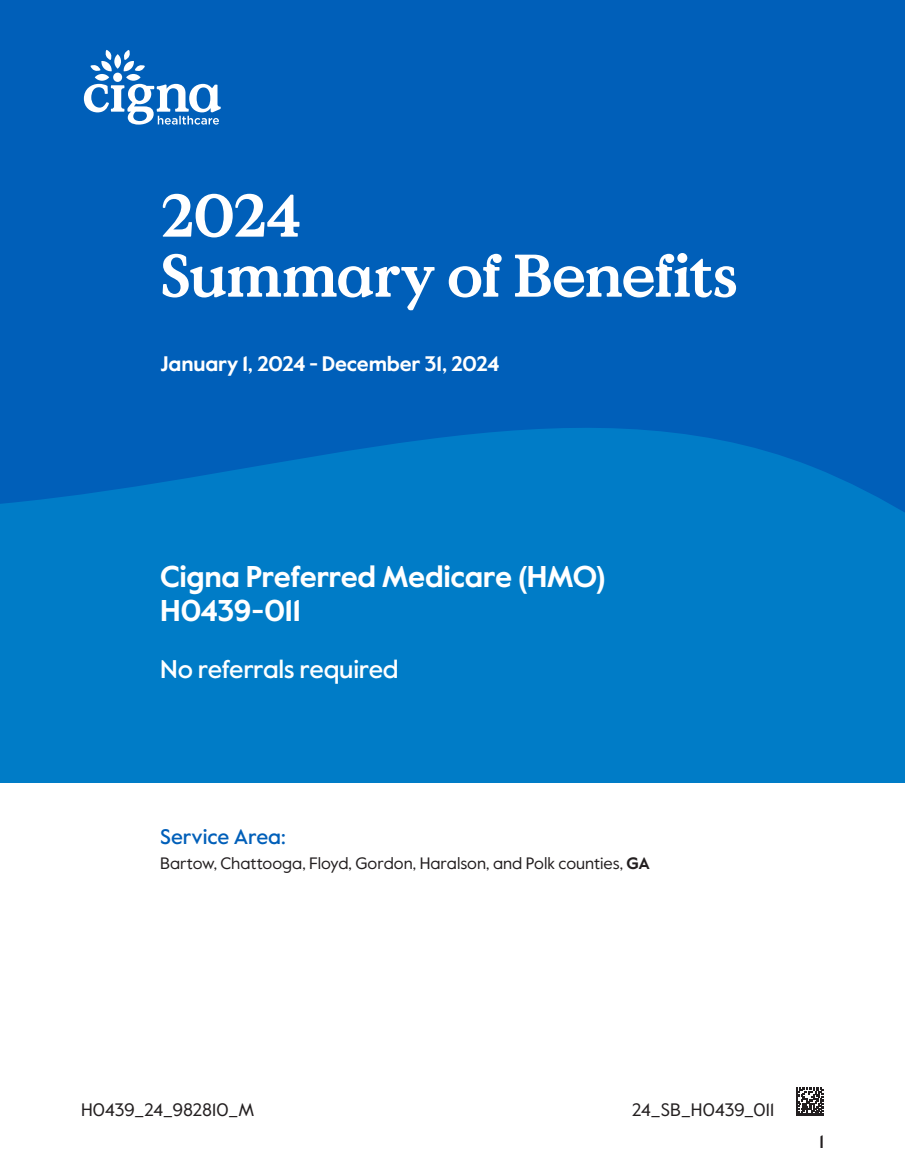
<style>
.page{position:relative;width:905px;height:1175px;background:#fff}
.page>*{position:absolute;margin:0;border:0;box-sizing:border-box;transform-origin:0 0}
.t1{font:700 60px "Value Serif Pro";letter-spacing:-.03em;color:#fff}
.subtitle_toc{font:700 30px/34.5px "Value Sans Pro";letter-spacing:-.02em;color:#fff}
.blurb{font:500 25.5px "Value Sans Pro";letter-spacing:-.015em;color:#fff}
.dates{font:700 21px "Value Sans Pro";letter-spacing:-.01em;color:#fff}
.service_area_heading{font:500 21px "Value Sans Pro";letter-spacing:-.005em;color:#005fb9}
.mat_ID{font:18px "Value Sans Pro";letter-spacing:-.015em;color:#231f20}
.print_code{font:18px "Value Sans Pro";letter-spacing:.005em;color:#231f20}
.t2{font:500 18px "Value Sans Pro";color:#231f20}
.para_service_area{font:16.5px "Value Sans Pro";color:#231f20}
.s1{font-weight:700}
</style>
<div class="page">
<svg style="left:796px;top:1087px;width:28px;height:28px"></svg>
<div style="left:0;top:338px;width:904px;height:445px;background:#007cc7"></div>
<svg style="left:0;top:0;width:904px;height:512px;background:#0062ba"></svg>
<svg style="left:84px;top:50px;width:137px;height:75px"></svg>
<p class="t1" style="left:160px;top:179px;width:143px">2024</p>
<p class="t1" style="left:160px;top:239px;width:579px">Summary of Benefits</p>
<p class="dates" style="left:160px;top:351px;width:341px">January 1, 2024 - December 31, 2024</p>
<p class="subtitle_toc" style="left:160px;top:560px;width:447px">Cigna Preferred Medicare (HMO)<br>H0439-011</p>
<p class="blurb" style="left:160px;top:654px;width:240px">No referrals required</p>
<p class="service_area_heading" style="left:160px;top:823px;width:127px">Service Area:</p>
<p class="para_service_area" style="left:160px;top:853px;width:491px">Bartow, Chattooga, Floyd, Gordon, Haralson, and Polk counties, <span class="s1">GA</span></p>
<p class="mat_ID" style="left:81px;top:1098px;width:175px">H0439_24_982810_M</p>
<p class="print_code" style="left:631px;top:1098px;width:144px">24_SB_H0439_011</p>
<p class="t2" style="left:819px;top:1130px;width:6px">1</p>
</div>
